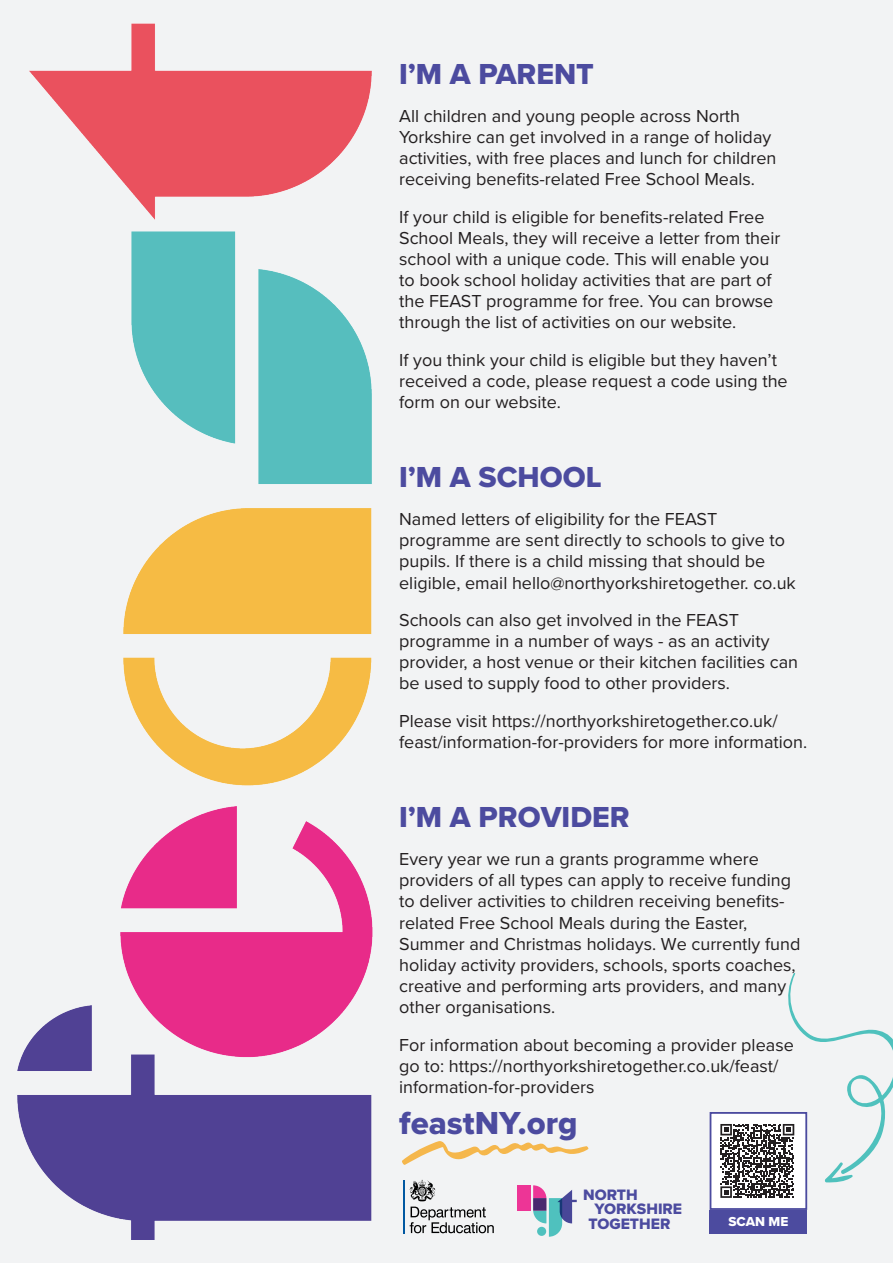
<style>
.page{position:relative;width:893px;height:1263px;background:#f2f3f4}
.page>*{position:absolute;margin:0;border:0;box-sizing:border-box;transform-origin:0 0}
.t1{font:33px "Proxima Nova Extrabld";color:#4c4b9f}
.t2{font:30px "Proxima Nova Extrabld";color:#4c4b9f}
.t3{font:18px/21px "Proxima Nova";color:#231f20}
.t4{font:15.75px/28.7px "Proxima Nova Extrabld";color:#4c4b9f}
.t5{font:13.5px "Proxima Nova Extrabld";color:#fff}
</style>
<div class="page">
<svg style="left:402px;top:1141px;width:187px;height:24px"></svg>
<svg style="left:409px;top:1180px;width:85px;height:53px"></svg>
<hr style="left:403px;top:1180px;width:1px;height:53px;background:#0158a1">
<div style="left:517px;top:1185px;width:14px;height:26px;background:#ed3596"></div>
<svg style="left:533px;top:1185px;width:44px;height:52px"></svg>
<img style="left:17px;top:23px;width:356px;height:1217px">
<div style="left:710px;top:1113px;width:96px;height:96px;background:#fff"></div>
<svg style="left:720px;top:973px;width:173px;height:225px"></svg>
<div style="left:710px;top:1112px;width:97px;height:98px;border:2px solid #4c4b9f"></div>
<div style="left:710px;top:1210px;width:97px;height:23px;background:#4c4b9f"></div>
<p class="t2" style="left:399px;top:52px;width:196px">I’M A PARENT</p>
<p class="t3" style="left:399px;top:105px;width:379px">All children and young people across North Yorkshire can get involved in a range of holiday activities, with free places and lunch for children receiving benefits-related Free School Meals.</p>
<p class="t3" style="left:399px;top:206px;width:383px">If your child is eligible for benefits-related Free School Meals, they will receive a letter from their school with a unique code. This will enable you to book school holiday activities that are part of the FEAST programme for free. You can browse through the list of activities on our website.</p>
<p class="t3" style="left:399px;top:349px;width:390px">If you think your child is eligible but they haven’t received a code, please request a code using the form on our website.</p>
<p class="t2" style="left:399px;top:455px;width:204px">I’M A SCHOOL</p>
<p class="t3" style="left:399px;top:508px;width:398px">Named letters of eligibility for the FEAST programme are sent directly to schools to give to pupils. If there is a child missing that should be eligible, email hello@northyorkshiretogether. co.uk</p>
<p class="t3" style="left:399px;top:609px;width:400px">Schools can also get involved in the FEAST programme in a number of ways - as an activity provider, a host venue or their kitchen facilities can be used to supply food to other providers.</p>
<p class="t3" style="left:399px;top:710px;width:409px">Please visit https://northyorkshiretogether.co.uk/ feast/information-for-providers for more information.</p>
<p class="t2" style="left:399px;top:795px;width:232px">I’M A PROVIDER</p>
<p class="t3" style="left:399px;top:848px;width:403px">Every year we run a grants programme where providers of all types can apply to receive funding to deliver activities to children receiving benefits&shy;related Free School Meals during the Easter, Summer and Christmas holidays. We currently fund holiday activity providers, schools, sports coaches, creative and performing arts providers, and many other organisations.</p>
<p class="t3" style="left:399px;top:1033px;width:396px">For information about becoming a provider please go to: https://northyorkshiretogether.co.uk/feast/ information-for-providers</p>
<p class="t1" style="left:399px;top:1098px;width:180px">feastNY.org</p>
<p class="t4" style="left:588px;top:1180px;width:83px;text-indent:-5px">NORTH<br>TOGETHER</p>
<p class="t4" style="left:595px;top:1194px;width:89px">YORKSHIRE</p>
<p class="t5" style="left:728px;top:1211px;width:62px">SCAN ME</p>
</div>
